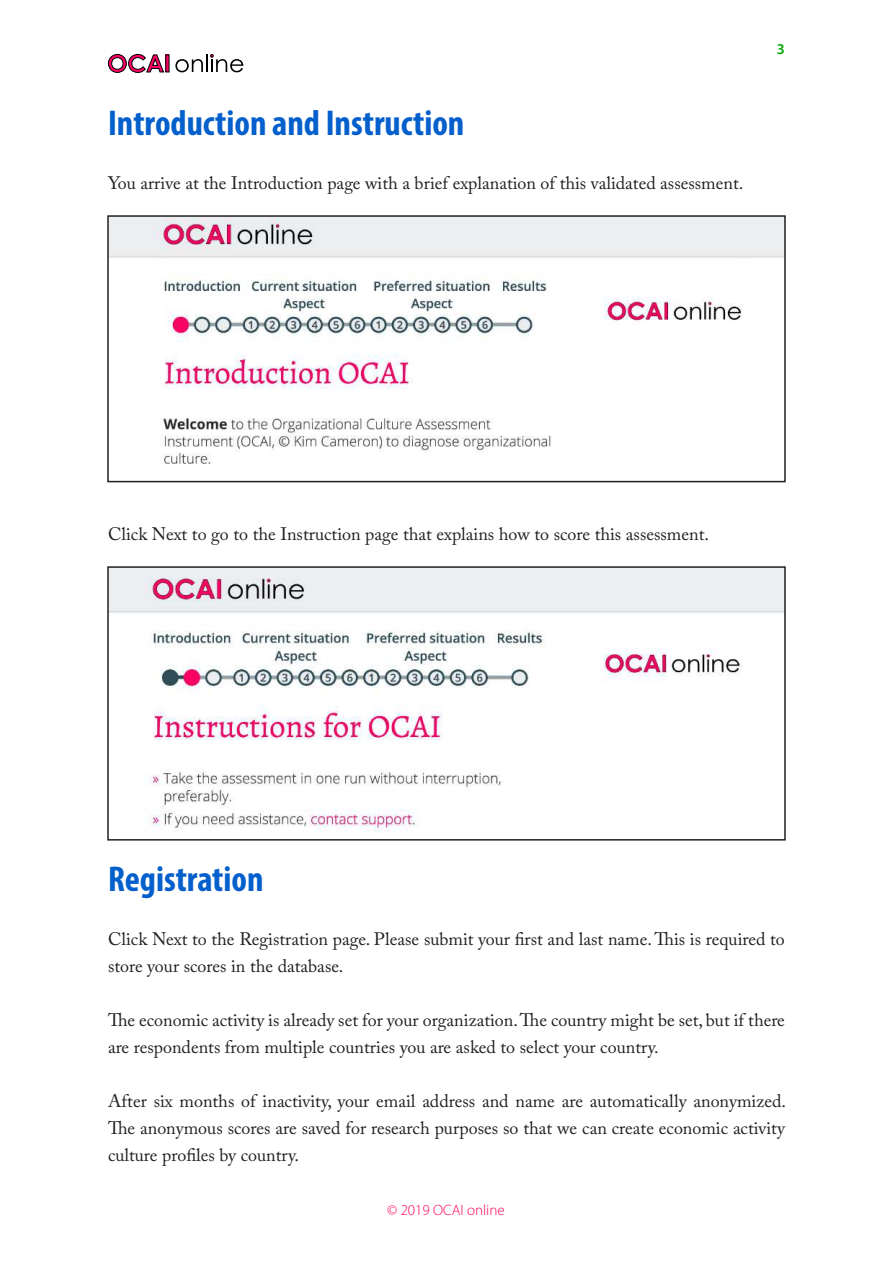
<style>
.page{position:relative;width:893px;height:1263px;background:#fff}
.page>*{position:absolute;margin:0;border:0;box-sizing:border-box;transform-origin:0 0}
.t1{font:700 condensed 36px "Myriad Pro";color:#035fcc}
.t2{font:18px/27px "Adobe Caslon Pro";color:#221f1f}
.t3{font:300 15px "Myriad Pro";color:#ff0056}
.t4{font:600 15px "Myriad Pro";color:#00a800}
</style>
<div class="page">
<svg style="left:108px;top:54px;width:56px;height:19px"></svg>
<svg style="left:175px;top:54px;width:68px;height:18px"></svg>
<img style="left:110px;top:218px;width:673px;height:246px">
<div style="left:107px;top:215px;width:679px;height:267px;border:2px solid #221f1f"></div>
<img style="left:110px;top:569px;width:673px;height:263px">
<div style="left:107px;top:566px;width:679px;height:274px;border:2px solid #221f1f"></div>
<h1 class="t1" style="left:108px;top:110px;width:358px">Introduction and Instruction</h1>
<p class="t2" style="left:108px;top:171px;width:637px">You arrive at the Introduction page with a brief explanation of this validated assessment.</p>
<p class="t4" style="left:777px;top:40px;width:10px">3</p>
<p class="t2" style="left:108px;top:522px;width:602px">Click Next to go to the Instruction page that explains how to score this assessment.</p>
<h1 class="t1" style="left:108px;top:866px;width:157px">Registration</h1>
<p class="t2" style="left:108px;top:927px;width:678px">Click Next to the Registration page. Please submit your first and last name. This is required to store your scores in the database.</p>
<p class="t2" style="left:108px;top:1008px;width:678px">The economic activity is already set for your organization. The country might be set, but if there are respondents from multiple countries you are asked to select your country.</p>
<p class="t2" style="left:108px;top:1089px;width:680px;text-align:justify">After six months of inactivity, your email address and name are automatically anonymized.<br>The anonymous scores are saved for research purposes so that we can create economic activity culture profiles by country.</p>
<p class="t3" style="left:387px;top:1201px;width:119px">© 2019 OCAI online</p>
</div>
